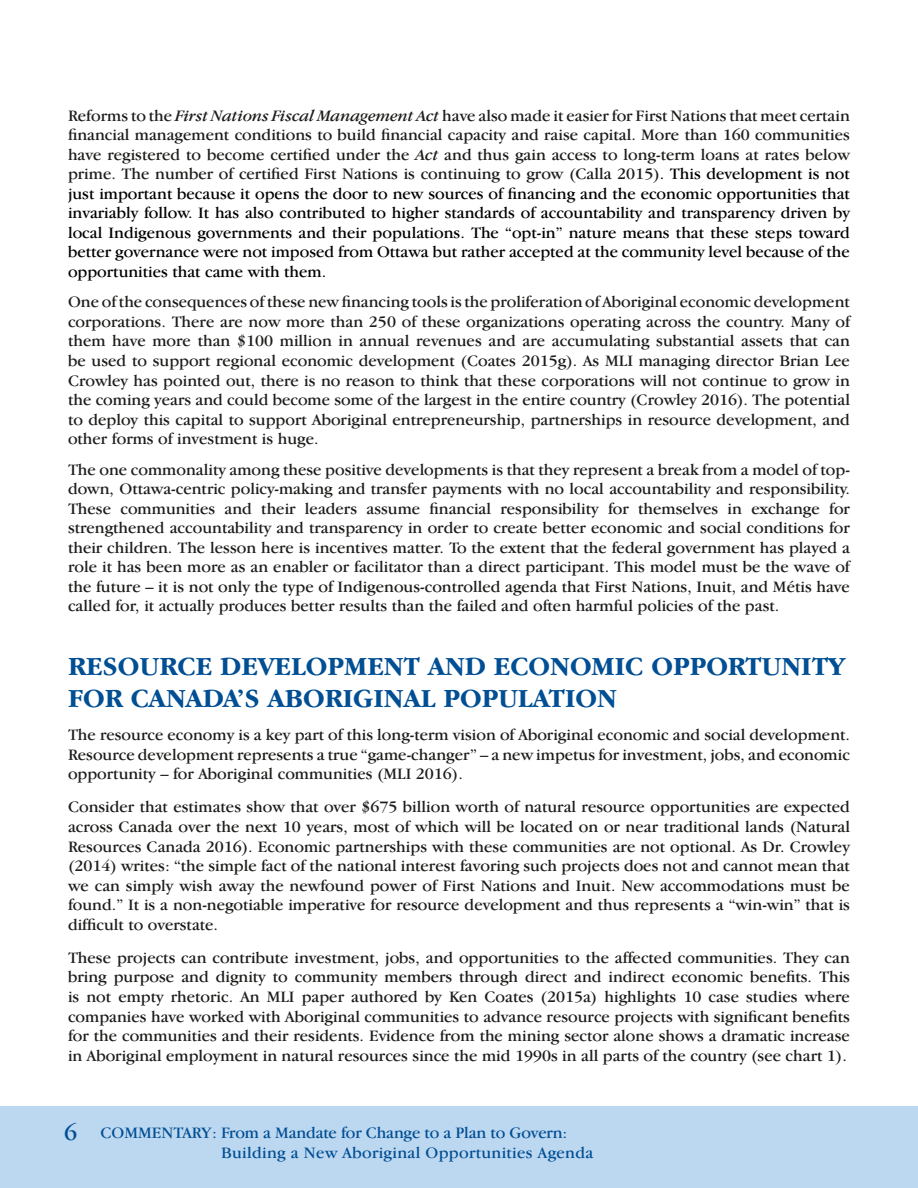
<style>
.page{position:relative;width:918px;height:1188px;background:#fff}
.page>*{position:absolute;margin:0;border:0;box-sizing:border-box;transform-origin:0 0}
.H-1{font:700 27px/32.4px "Garamond IT Cby BT";color:#004e93}
.t1{font:24px "Garamond IT Cby BT";color:#004e93}
.body{font:16.5px/19.5px "Garamond IT Cby BT";color:#1c1c1a;text-align:justify}
.body-2{font:16.5px/19.5px "Garamond IT Cby BT";color:#000;text-align:justify}
.t2{font:16.5px/19.5px "Garamond IT Cby BT";letter-spacing:.01em;color:#004e93}
.s1{color:#1c1c1a}
.s2{font-style:italic;color:#1c1c1a}
</style>
<div class="page">
<div style="left:0;top:1106px;width:918px;height:82px;background:#bcd7f0"></div>
<p class="body-2" style="left:68px;top:105px;width:783px"><span class="s1">Reforms to the</span> <span class="s2">First Nations Fiscal Management Act</span> <span class="s1">have also made it easier for First Nations that meet certain financial management conditions to build financial capacity and raise capital. More than 160 communities have registered to become certified under the</span> <span class="s2">Act</span> <span class="s1">and thus gain access to long-term loans at rates below prime. The number of certified First Nations is continuing to grow (Calla 2015)</span>. This development is not just important because it opens the door to new sources of financing and the economic opportunities that invariably follow. It has also contributed to higher standards of accountability and transparency driven by local Indigenous governments and their populations. The “opt-in” nature means that these steps toward better governance were not imposed from Ottawa but rather accepted at the community level because of the opportunities that came with them.</p>
<p class="body" style="left:68px;top:292px;width:783px">One of the consequences of these new financing tools is the proliferation of Aboriginal economic development corporations. There are now more than 250 of these organizations operating across the country. Many of them have more than $100 million in annual revenues and are accumulating substantial assets that can be used to support regional economic development (Coates 2015g). As MLI managing director Brian Lee Crowley has pointed out, there is no reason to think that these corporations will not continue to grow in the coming years and could become some of the largest in the entire country (Crowley 2016). The potential to deploy this capital to support Aboriginal entrepreneurship, partnerships in resource development, and other forms of investment is huge.</p>
<p class="body" style="left:68px;top:459px;width:783px">The one commonality among these positive developments is that they represent a break from a model of top&shy;down, Ottawa-centric policy-making and transfer payments with no local accountability and responsibility.<br>These communities and their leaders assume financial responsibility for themselves in exchange for strengthened accountability and transparency in order to create better economic and social conditions for their children. The lesson here is incentives matter. To the extent that the federal government has played a role it has been more as an enabler or facilitator than a direct participant. This model must be the wave of the future – it is not only the type of Indigenous-controlled agenda that First Nations, Inuit, and Métis have called for, it actually produces better results than the failed and often harmful policies of the past.</p>
<p class="H-1" style="left:68px;top:650px;width:778px">RESOURCE DEVELOPMENT AND ECONOMIC OPPORTUNITY<br>FOR CANADA’S ABORIGINAL POPULATION</p>
<p class="body" style="left:68px;top:725px;width:783px">The resource economy is a key part of this long-term vision of Aboriginal economic and social development.<br>Resource development represents a true “game-changer” – a new impetus for investment, jobs, and economic opportunity – for Aboriginal communities (MLI 2016).</p>
<p class="body" style="left:68px;top:797px;width:784px">Consider that estimates show that over $675 billion worth of natural resource opportunities are expected across Canada over the next 10 years, most of which will be located on or near traditional lands (Natural Resources Canada 2016). Economic partnerships with these communities are not optional. As Dr. Crowley (2014) writes: “the simple fact of the national interest favoring such projects does not and cannot mean that we can simply wish away the newfound power of First Nations and Inuit. New accommodations must be found.” It is a non-negotiable imperative for resource development and thus represents a “win-win” that is difficult to overstate.</p>
<p class="body" style="left:68px;top:948px;width:784px">These projects can contribute investment, jobs, and opportunities to the affected communities. They can bring purpose and dignity to community members through direct and indirect economic benefits. This is not empty rhetoric. An MLI paper authored by Ken Coates (2015a) highlights 10 case studies where companies have worked with Aboriginal communities to advance resource projects with significant benefits for the communities and their residents. Evidence from the mining sector alone shows a dramatic increase in Aboriginal employment in natural resources since the mid 1990s in all parts of the country (see chart 1).</p>
<h2 class="t1" style="left:64px;top:1118px;width:15px">6</h2>
<p class="t2" style="left:221px;top:1123px;width:374px;text-indent:-121px">COMMENTARY: From a Mandate for Change to a Plan to Govern:<br>Building a New Aboriginal Opportunities Agenda</p>
</div>
